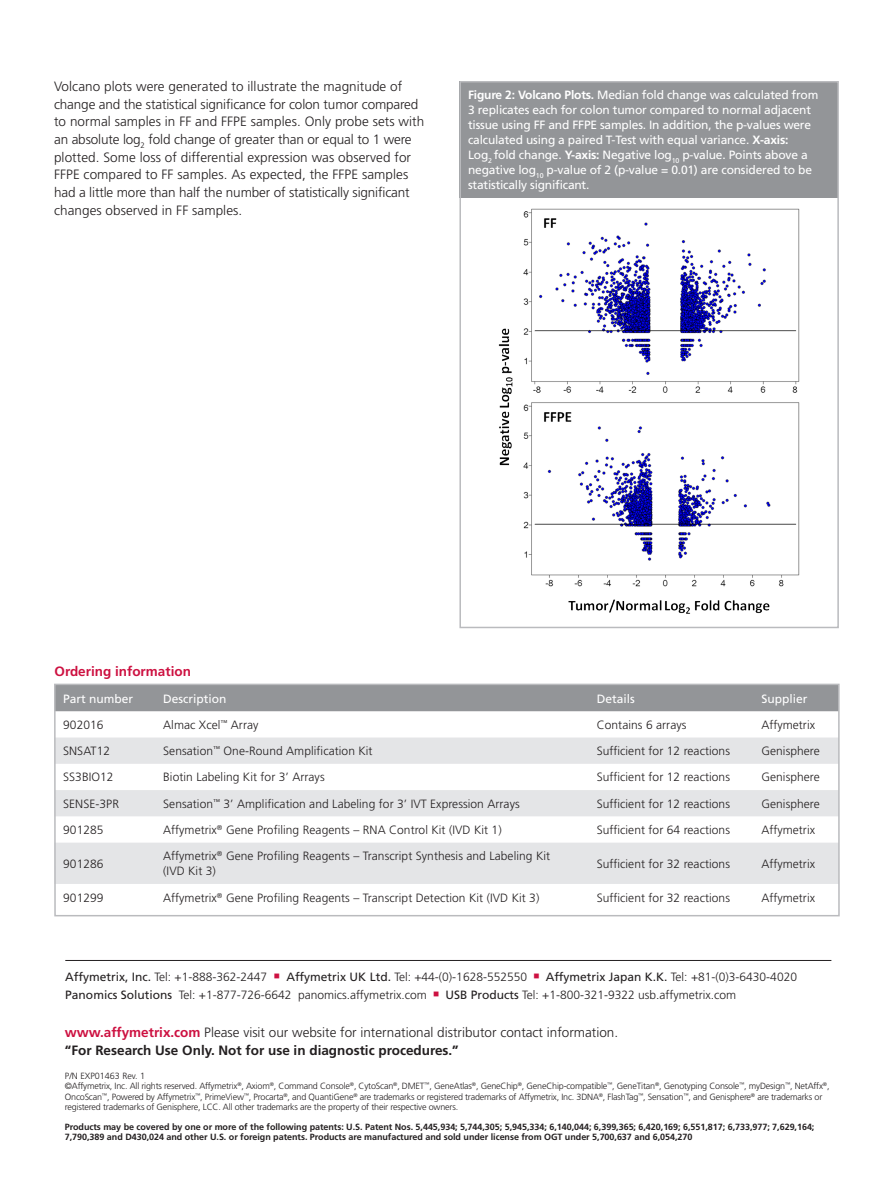
<style>
.page{position:relative;width:893px;height:1188px;background:#fff}
.page>*{position:absolute;margin:0;border:0;box-sizing:border-box;transform-origin:0 0}
.Body_paragraph{font:300 13.5px/17.7px "Frutiger LT Std";color:#231f20}
.Body_paragraph-2{font:700 13.5px "Frutiger LT Std";color:#231f20}
.Body_paragraph-3{font:700 13.5px "Frutiger LT Std";color:#cd1141}
.Body_paragraph-4{font:300 12px/15px "Frutiger LT Std";letter-spacing:.005em;color:#231f20}
.Bullet_Body_Paragrap{font:12px/15px "Frutiger LT Std";letter-spacing:-.015em;color:#fff}
.Body_paragraph-5{font:12px "Frutiger LT Std";color:#fff}
.Body_paragraph-6{font:300 9px/10.5px "Frutiger LT Std";letter-spacing:-.02em;color:#231f20}
.Body_paragraph-7{font:700 9px/10.5px "Frutiger LT Std";letter-spacing:-.005em;color:#231f20}
.Body_paragraph-8{font:300 9px "Frutiger LT Std";color:#231f20}
.s1{font-weight:700}
.s2{font-weight:400}
.s3{color:#cd1141}
.s4{font-weight:700;color:#cd1141}
</style>
<div class="page">
<hr style="left:65px;top:960px;width:766px;height:1px;background:#231f20">
<div style="left:57px;top:687px;width:779px;height:24px;background:#939598"></div>
<svg style="left:57px;top:738px;width:779px;height:146px;fill:#e4e5e7"></svg>
<div style="left:54px;top:684px;width:785px;height:232px;border:2px solid #babbbe"></div>
<img style="left:498px;top:208px;width:302px;height:406px">
<div style="left:459px;top:81px;width:378px;height:117px;background:#939598"></div>
<div style="left:459px;top:81px;width:379px;height:547px;border:2px solid #babbbe"></div>
<p class="Body_paragraph" style="left:54px;top:78px;width:371px">Volcano plots were generated to illustrate the magnitude of change and the statistical significance for colon tumor compared to normal samples in FF and FFPE samples. Only probe sets with an absolute log<sub>2</sub> fold change of greater than or equal to 1 were plotted. Some loss of differential expression was observed for FFPE compared to FF samples. As expected, the FFPE samples had a little more than half the number of statistically significant changes observed in FF samples.</p>
<p class="Bullet_Body_Paragrap" style="left:468px;top:88px;width:351px"><span class="s1">Figure 2: Volcano Plots.</span> Median fold change was calculated from 3 replicates each for colon tumor compared to normal adjacent tissue using FF and FFPE samples. In addition, the p-values were calculated using a paired T-Test with equal variance. <span class="s1">X-axis:<br></span>Log<sub>2</sub> fold change. <span class="s1">Y-axis:</span> Negative log<sub>10</sub> p-value. Points above a negative log<sub>10</sub> p-value of 2 (p-value = 0.01) are considered to be statistically significant.</p>
<p class="Body_paragraph-3" style="left:54px;top:664px;width:138px">Ordering information</p>
<p class="Body_paragraph-5" style="left:63px;top:691px;width:72px">Part number</p>
<p class="Body_paragraph-5" style="left:163px;top:691px;width:65px">Description</p>
<p class="Body_paragraph-5" style="left:596px;top:691px;width:40px">Details</p>
<p class="Body_paragraph-5" style="left:761px;top:691px;width:48px">Supplier</p>
<p class="Body_paragraph-4" style="left:63px;top:717px;width:42px">902016</p>
<p class="Body_paragraph-4" style="left:163px;top:717px;width:97px">Almac Xcel<sup>™</sup> Array</p>
<p class="Body_paragraph-4" style="left:596px;top:717px;width:91px">Contains 6 arrays</p>
<p class="Body_paragraph-4" style="left:761px;top:717px;width:55px">Affymetrix</p>
<p class="Body_paragraph-4" style="left:63px;top:744px;width:48px">SNSAT12</p>
<p class="Body_paragraph-4" style="left:163px;top:744px;width:211px">Sensation<sup>™</sup> One-Round Amplification Kit</p>
<p class="Body_paragraph-4" style="left:596px;top:744px;width:135px">Sufficient for 12 reactions</p>
<p class="Body_paragraph-4" style="left:761px;top:744px;width:60px">Genisphere</p>
<p class="Body_paragraph-4" style="left:63px;top:770px;width:52px">SS3BIO12</p>
<p class="Body_paragraph-4" style="left:163px;top:770px;width:163px">Biotin Labeling Kit for 3’ Arrays</p>
<p class="Body_paragraph-4" style="left:596px;top:770px;width:135px">Sufficient for 12 reactions</p>
<p class="Body_paragraph-4" style="left:761px;top:770px;width:60px">Genisphere</p>
<p class="Body_paragraph-4" style="left:63px;top:796px;width:57px">SENSE-3PR</p>
<p class="Body_paragraph-4" style="left:163px;top:796px;width:358px">Sensation<sup>™</sup> 3’ Amplification and Labeling for 3’ IVT Expression Arrays</p>
<p class="Body_paragraph-4" style="left:596px;top:796px;width:135px">Sufficient for 12 reactions</p>
<p class="Body_paragraph-4" style="left:761px;top:796px;width:60px">Genisphere</p>
<p class="Body_paragraph-4" style="left:63px;top:823px;width:42px">901285</p>
<p class="Body_paragraph-4" style="left:163px;top:823px;width:340px">Affymetrix<sup>®</sup> Gene Profiling Reagents – RNA Control Kit (IVD Kit 1)</p>
<p class="Body_paragraph-4" style="left:596px;top:823px;width:135px">Sufficient for 64 reactions</p>
<p class="Body_paragraph-4" style="left:761px;top:823px;width:55px">Affymetrix</p>
<p class="Body_paragraph-4" style="left:63px;top:856px;width:42px">901286</p>
<p class="Body_paragraph-4" style="left:163px;top:849px;width:388px">Affymetrix<sup>®</sup> Gene Profiling Reagents – Transcript Synthesis and Labeling Kit (IVD Kit 3)</p>
<p class="Body_paragraph-4" style="left:596px;top:856px;width:135px">Sufficient for 32 reactions</p>
<p class="Body_paragraph-4" style="left:761px;top:856px;width:55px">Affymetrix</p>
<p class="Body_paragraph-4" style="left:63px;top:890px;width:42px">901299</p>
<p class="Body_paragraph-4" style="left:163px;top:890px;width:377px">Affymetrix<sup>®</sup> Gene Profiling Reagents – Transcript Detection Kit (IVD Kit 3)</p>
<p class="Body_paragraph-4" style="left:596px;top:890px;width:135px">Sufficient for 32 reactions</p>
<p class="Body_paragraph-4" style="left:761px;top:890px;width:55px">Affymetrix</p>
<p class="Body_paragraph-4" style="left:65px;top:969px;width:732px"><span class="s2">Affymetrix, Inc.</span> Tel: +1-888-362-2447 <span class="s3">■</span> <span class="s2">Affymetrix UK Ltd.</span> Tel: +44-(0)-1628-552550 <span class="s3">■</span> <span class="s2">Affymetrix Japan K.K.</span> Tel: +81-(0)3-6430-4020</p>
<p class="Body_paragraph-4" style="left:65px;top:987px;width:672px"><span class="s2">Panomics Solutions</span> Tel: +1-877-726-6642 panomics.affymetrix.com <span class="s3">■</span> <span class="s2">USB Products</span> Tel: +1-800-321-9322 usb.affymetrix.com</p>
<p class="Body_paragraph" style="left:65px;top:1023px;width:554px"><span class="s4">www.affymetrix.com</span> Please visit our website for international distributor contact information.</p>
<p class="Body_paragraph-2" style="left:65px;top:1042px;width:395px">“For Research Use Only. Not for use in diagnostic procedures.”</p>
<p class="Body_paragraph-8" style="left:65px;top:1070px;width:82px">P/N EXP01463 Rev. 1</p>
<p class="Body_paragraph-6" style="left:65px;top:1081px;width:765px">©Affymetrix, Inc. All rights reserved. Affymetrix<sup>®</sup>, Axiom<sup>®</sup>, Command Console<sup>®</sup>, CytoScan<sup>®</sup>, DMET<sup>™</sup>, GeneAtlas<sup>®</sup>, GeneChip<sup>®</sup>, GeneChip-compatible<sup>™</sup>, GeneTitan<sup>®</sup>, Genotyping Console<sup>™</sup>, myDesign<sup>™</sup>, NetAffx<sup>®</sup>,<br>OncoScan<sup>™</sup>, Powered by Affymetrix<sup>™</sup>, PrimeView<sup>™</sup>, Procarta<sup>®</sup>, and QuantiGene<sup>®</sup> are trademarks or registered trademarks of Affymetrix, Inc. 3DNA<sup>®</sup>, FlashTag<sup>™</sup>, Sensation<sup>™</sup>, and Genisphere<sup>®</sup> are trademarks or registered trademarks of Genisphere, LCC. All other trademarks are the property of their respective owners.</p>
<p class="Body_paragraph-7" style="left:65px;top:1121px;width:750px">Products may be covered by one or more of the following patents: U.S. Patent Nos. 5,445,934; 5,744,305; 5,945,334; 6,140,044; 6,399,365; 6,420,169; 6,551,817; 6,733,977; 7,629,164;<br>7,790,389 and D430,024 and other U.S. or foreign patents. Products are manufactured and sold under license from OGT under 5,700,637 and 6,054,270</p>
</div>
